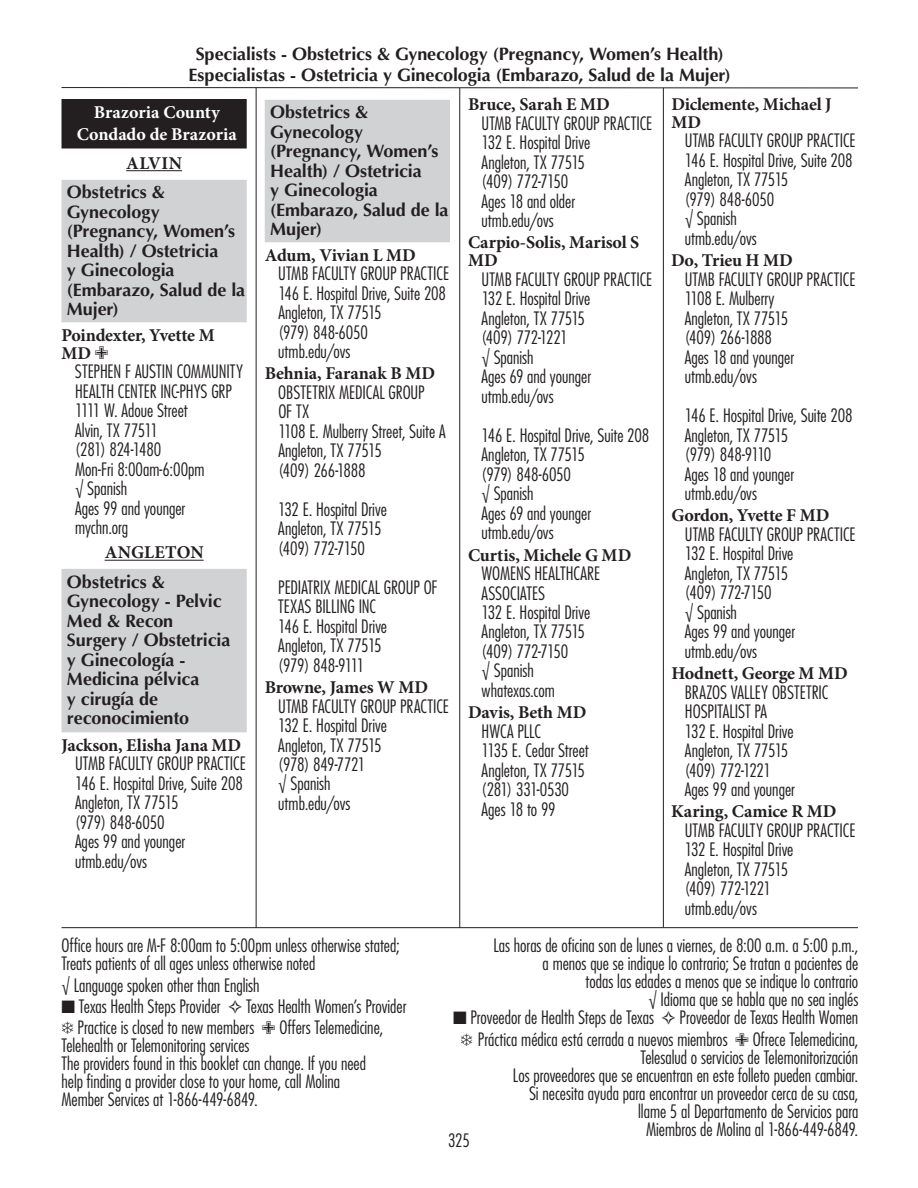
<style>
.page{position:relative;width:918px;height:1188px;background:#fff}
.page>*{position:absolute;margin:0;border:0;box-sizing:border-box;transform-origin:0 0}
.t1{font:300 condensed 18px/19.5px "Futura Std";color:#231f20}
.t2{font:700 18px/19.5px "Optima";letter-spacing:-.005em;color:#231f20}
.t3{font:700 18px/18px "Minion Pro";letter-spacing:-.01em;color:#231f20}
.t4{font:700 18px/22.5px "Minion Pro";letter-spacing:.005em;color:#fff;text-align:center}
.t5{font:300 condensed 18px "Futura Std";letter-spacing:-.025em;color:#231f20}
.t6{font:300 condensed 18px "Futura Std";letter-spacing:-.03em;color:#231f20}
</style>
<div class="page">
<hr style="left:62px;top:87px;width:796px;height:1px;background:#231f20">
<hr style="left:62px;top:927px;width:796px;height:1px;background:#231f20">
<hr style="left:256px;top:88px;width:1px;height:840px;background:#231f20">
<hr style="left:663px;top:88px;width:1px;height:840px;background:#231f20">
<hr style="left:459px;top:88px;width:1px;height:840px;background:#231f20">
<div style="left:62px;top:99px;width:185px;height:50px;background:#231f20"></div>
<hr style="left:126px;top:170px;width:56px;height:1px;background:#231f20">
<div style="left:62px;top:180px;width:185px;height:142px;background:#d1d2d4"></div>
<hr style="left:105px;top:560px;width:99px;height:1px;background:#231f20">
<div style="left:62px;top:569px;width:185px;height:163px;background:#d1d2d4"></div>
<div style="left:265px;top:100px;width:185px;height:142px;background:#d1d2d4"></div>
<p class="t2" style="left:189px;top:44px;width:544px;line-height:21px;text-align:center">Specialists - Obstetrics &amp; Gynecology (Pregnancy, Women’s Health)<br>Especialistas - Ostetricia y Ginecologia (Embarazo, Salud de la Mujer)</p>
<p class="t4" style="left:77px;top:102px;width:162px">Brazoria County<br>Condado de Brazoria</p>
<p class="t3" style="left:126px;top:155px;width:57px">ALVIN</p>
<p class="t2" style="left:67px;top:183px;width:180px">Obstetrics &amp;<br>Gynecology (Pregnancy, Women’s<br>Health) / Ostetricia<br>y Ginecologia (Embarazo, Salud de la<br>Mujer)</p>
<p class="t3" style="left:61px;top:327px;width:155px">Poindexter, Yvette M<br>MD</p>
<p class="t1" style="left:75px;top:362px;width:170px">STEPHEN F AUSTIN COMMUNITY</p>
<p class="t1" style="left:75px;top:381px;width:158px">HEALTH CENTER INC-PHYS GRP</p>
<p class="t1" style="left:75px;top:401px;width:114px">1111 W. Adoue Street</p>
<p class="t1" style="left:75px;top:420px;width:84px">Alvin, TX 77511</p>
<p class="t5" style="left:75px;top:439px;width:88px">(281) 824-1480</p>
<p class="t1" style="left:75px;top:459px;width:131px">Mon-Fri 8:00am-6:00pm</p>
<p class="t1" style="left:87px;top:479px;width:41px">Spanish</p>
<p class="t1" style="left:75px;top:498px;width:112px">Ages 99 and younger</p>
<p class="t1" style="left:75px;top:518px;width:55px">mychn.org</p>
<p class="t3" style="left:105px;top:544px;width:100px">ANGLETON</p>
<p class="t2" style="left:67px;top:572px;width:165px">Obstetrics &amp;<br>Gynecology - Pelvic<br>Med &amp; Recon<br>Surgery / Obstetricia y Ginecología -<br>Medicina pélvica<br>y cirugía de reconocimiento</p>
<p class="t3" style="left:61px;top:737px;width:181px">Jackson, Elisha Jana MD</p>
<p class="t1" style="left:75px;top:754px;width:172px">UTMB FACULTY GROUP PRACTICE<br>146 E. Hospital Drive, Suite 208<br>Angleton, TX 77515<br>(979) 848-6050<br>Ages 99 and younger utmb.edu/ovs</p>
<p class="t2" style="left:270px;top:103px;width:180px">Obstetrics &amp;<br>Gynecology (Pregnancy, Women’s<br>Health) / Ostetricia<br>y Ginecologia (Embarazo, Salud de la<br>Mujer)</p>
<p class="t3" style="left:265px;top:247px;width:153px">Adum, Vivian L MD</p>
<p class="t1" style="left:278px;top:264px;width:172px">UTMB FACULTY GROUP PRACTICE<br>146 E. Hospital Drive, Suite 208<br>Angleton, TX 77515<br>(979) 848-6050<br>utmb.edu/ovs</p>
<p class="t3" style="left:265px;top:365px;width:172px">Behnia, Faranak B MD</p>
<p class="t1" style="left:278px;top:382px;width:169px">OBSTETRIX MEDICAL GROUP<br>OF TX<br>1108 E. Mulberry Street, Suite A<br>Angleton, TX 77515<br>(409) 266-1888</p>
<p class="t1" style="left:278px;top:499px;width:110px">132 E. Hospital Drive<br>Angleton, TX 77515 (409) 772-7150</p>
<p class="t1" style="left:278px;top:577px;width:161px">PEDIATRIX MEDICAL GROUP OF<br>TEXAS BILLING INC<br>146 E. Hospital Drive<br>Angleton, TX 77515<br>(979) 848-9111</p>
<p class="t3" style="left:265px;top:679px;width:165px">Browne, James W MD</p>
<p class="t1" style="left:278px;top:696px;width:172px">UTMB FACULTY GROUP PRACTICE</p>
<p class="t1" style="left:278px;top:716px;width:110px">132 E. Hospital Drive</p>
<p class="t1" style="left:278px;top:735px;width:105px">Angleton, TX 77515</p>
<p class="t6" style="left:278px;top:754px;width:89px">(978) 849-7721</p>
<p class="t1" style="left:290px;top:774px;width:41px">Spanish</p>
<p class="t1" style="left:278px;top:794px;width:74px">utmb.edu/ovs</p>
<p class="t3" style="left:468px;top:96px;width:143px">Bruce, Sarah E MD</p>
<p class="t1" style="left:482px;top:113px;width:172px">UTMB FACULTY GROUP PRACTICE<br>132 E. Hospital Drive<br>Angleton, TX 77515<br>(409) 772-7150<br>Ages 18 and older<br>utmb.edu/ovs</p>
<p class="t3" style="left:468px;top:234px;width:173px">Carpio-Solis, Marisol S<br>MD</p>
<p class="t1" style="left:482px;top:269px;width:172px">UTMB FACULTY GROUP PRACTICE</p>
<p class="t1" style="left:482px;top:289px;width:110px">132 E. Hospital Drive</p>
<p class="t1" style="left:482px;top:308px;width:105px">Angleton, TX 77515</p>
<p class="t1" style="left:481px;top:328px;width:88px">(409) 772-1221</p>
<p class="t1" style="left:494px;top:347px;width:41px">Spanish</p>
<p class="t1" style="left:482px;top:367px;width:111px">Ages 69 and younger</p>
<p class="t1" style="left:482px;top:386px;width:74px">utmb.edu/ovs</p>
<p class="t1" style="left:482px;top:425px;width:169px">146 E. Hospital Drive, Suite 208</p>
<p class="t1" style="left:482px;top:445px;width:105px">Angleton, TX 77515</p>
<p class="t1" style="left:482px;top:464px;width:91px">(979) 848-6050</p>
<p class="t1" style="left:494px;top:484px;width:41px">Spanish</p>
<p class="t1" style="left:482px;top:503px;width:111px">Ages 69 and younger</p>
<p class="t1" style="left:482px;top:523px;width:74px">utmb.edu/ovs</p>
<p class="t3" style="left:468px;top:547px;width:165px">Curtis, Michele G MD</p>
<p class="t1" style="left:482px;top:564px;width:120px">WOMENS HEALTHCARE</p>
<p class="t1" style="left:482px;top:583px;width:65px">ASSOCIATES</p>
<p class="t1" style="left:482px;top:603px;width:110px">132 E. Hospital Drive</p>
<p class="t1" style="left:482px;top:622px;width:105px">Angleton, TX 77515</p>
<p class="t1" style="left:482px;top:642px;width:88px">(409) 772-7150</p>
<p class="t1" style="left:494px;top:661px;width:41px">Spanish</p>
<p class="t1" style="left:482px;top:681px;width:75px">whatexas.com</p>
<p class="t3" style="left:468px;top:704px;width:120px">Davis, Beth MD</p>
<p class="t1" style="left:482px;top:721px;width:108px">HWCA PLLC<br>1135 E. Cedar Street<br>Angleton, TX 77515 (281) 331-0530<br>Ages 18 to 99</p>
<p class="t3" style="left:671px;top:96px;width:162px">Diclemente, Michael J<br>MD</p>
<p class="t1" style="left:685px;top:131px;width:172px">UTMB FACULTY GROUP PRACTICE</p>
<p class="t1" style="left:685px;top:151px;width:169px">146 E. Hospital Drive, Suite 208</p>
<p class="t1" style="left:685px;top:170px;width:105px">Angleton, TX 77515</p>
<p class="t1" style="left:685px;top:190px;width:91px">(979) 848-6050</p>
<p class="t1" style="left:697px;top:209px;width:41px">Spanish</p>
<p class="t1" style="left:685px;top:229px;width:74px">utmb.edu/ovs</p>
<p class="t3" style="left:671px;top:252px;width:123px">Do, Trieu H MD</p>
<p class="t1" style="left:685px;top:269px;width:172px">UTMB FACULTY GROUP PRACTICE<br>1108 E. Mulberry<br>Angleton, TX 77515<br>(409) 266-1888<br>Ages 18 and younger utmb.edu/ovs</p>
<p class="t1" style="left:685px;top:406px;width:169px">146 E. Hospital Drive, Suite 208<br>Angleton, TX 77515<br>(979) 848-9110<br>Ages 18 and younger utmb.edu/ovs</p>
<p class="t3" style="left:671px;top:507px;width:160px">Gordon, Yvette F MD</p>
<p class="t1" style="left:685px;top:524px;width:172px">UTMB FACULTY GROUP PRACTICE</p>
<p class="t1" style="left:685px;top:544px;width:110px">132 E. Hospital Drive</p>
<p class="t1" style="left:685px;top:563px;width:105px">Angleton, TX 77515</p>
<p class="t1" style="left:685px;top:583px;width:88px">(409) 772-7150</p>
<p class="t1" style="left:697px;top:602px;width:41px">Spanish</p>
<p class="t1" style="left:685px;top:622px;width:112px">Ages 99 and younger</p>
<p class="t1" style="left:685px;top:641px;width:74px">utmb.edu/ovs</p>
<p class="t3" style="left:671px;top:665px;width:178px">Hodnett, George M MD</p>
<p class="t1" style="left:685px;top:682px;width:145px">BRAZOS VALLEY OBSTETRIC<br>HOSPITALIST PA<br>132 E. Hospital Drive<br>Angleton, TX 77515<br>(409) 772-1221<br>Ages 99 and younger</p>
<p class="t3" style="left:671px;top:803px;width:167px">Karing, Camice R MD</p>
<p class="t1" style="left:685px;top:820px;width:172px">UTMB FACULTY GROUP PRACTICE<br>132 E. Hospital Drive<br>Angleton, TX 77515<br>(409) 772-1221<br>utmb.edu/ovs</p>
<p class="t1" style="left:62px;top:937px;width:340px;line-height:18px">Office hours are M-F 8:00am to 5:00pm unless otherwise stated;<br>Treats patients of all ages unless otherwise noted</p>
<p class="t1" style="left:62px;top:975px;width:200px">√ Language spoken other than English</p>
<p class="t1" style="left:62px;top:996px;width:161px">■ Texas Health Steps Provider</p>
<p class="t1" style="left:62px;top:996px;width:346px;line-height:21.3px;text-indent:185px">Texas Health Women’s Provider ✾ Practice is closed to new members ⨨ Offers Telemedicine,</p>
<p class="t1" style="left:62px;top:1036px;width:306px;line-height:18px">Telehealth or Telemonitoring services<br>The providers found in this booklet can change. If you need help finding a provider close to your home, call Molina Member Services at 1-866-449-6849.</p>
<p class="t1" style="left:493px;top:937px;width:367px;line-height:18px;text-align:right">Las horas de oficina son de lunes a viernes, de 8:00 a.m. a 5:00 p.m., a menos que se indique lo contrario; Se tratan a pacientes de<br>todas las edades a menos que se indique lo contrario<br>√ Idioma que se habla que no sea inglés</p>
<p class="t1" style="left:453px;top:1008px;width:203px">■ Proveedor de Health Steps de Texas</p>
<p class="t1" style="left:461px;top:1007px;width:399px;line-height:21.3px;text-align:right">Proveedor de Texas Health Women<br>✾ Práctica médica está cerrada a nuevos miembros ⨨ Ofrece Telemedicina,</p>
<p class="t1" style="left:513px;top:1048px;width:347px;line-height:18px;text-align:right">Telesalud o servicios de Telemonitorización<br>Los proveedores que se encuentran en este folleto pueden cambiar.<br>Si necesita ayuda para encontrar un proveedor cerca de su casa, llame 5 al Departamento de Servicios para<br>Miembros de Molina al 1-866-449-6849.</p>
<p class="t1" style="left:448px;top:1131px;width:23px">325</p>
</div>
